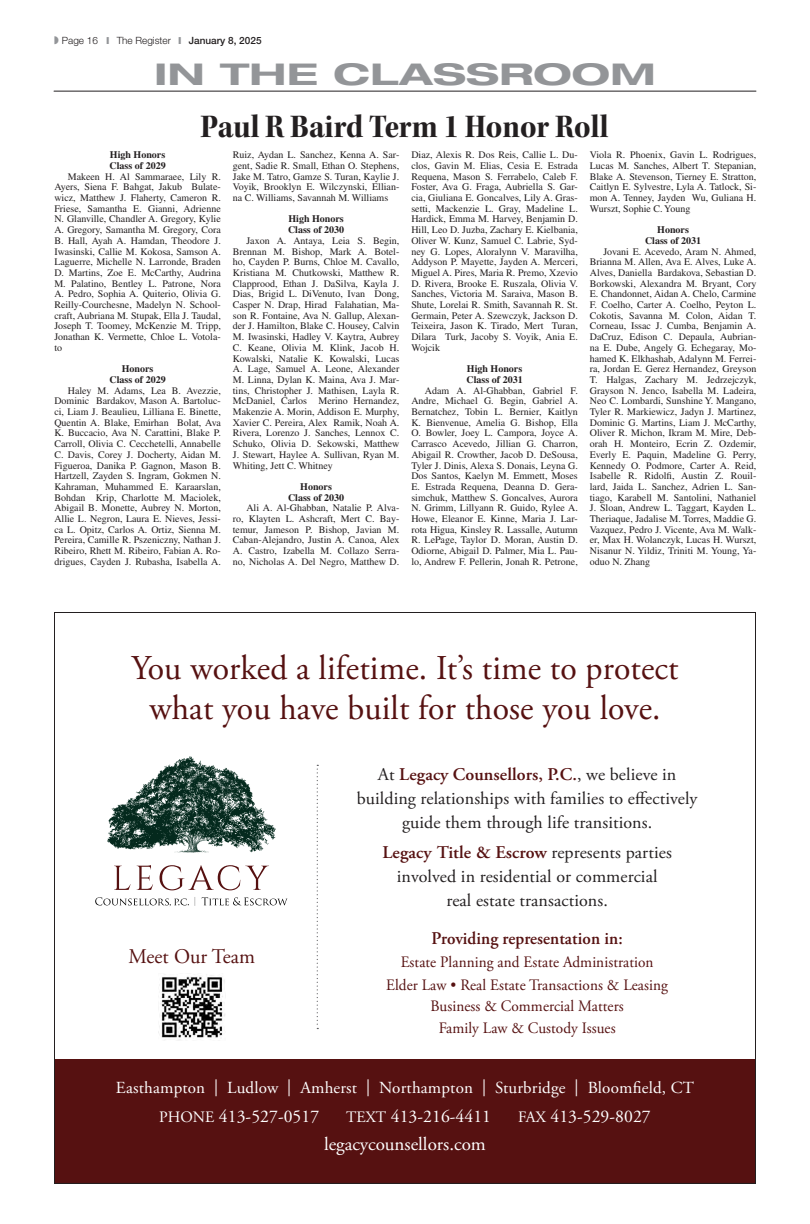
<style>
.page{position:relative;width:810px;height:1224px;background:#fff}
.page>*{position:absolute;margin:0;border:0;box-sizing:border-box;transform-origin:0 0}
.t1{font:34.8px/40.7px "Adobe Garamond Pro";letter-spacing:.005em;color:#561111;text-align:center}
.lr_-_headline{font:34px "Kepler Std Bold Scn Subh";color:#231f20}
.t2{font:700 expanded 30px "Helvetica Neue LT Std";color:#939598;scale:1.35 1}
.t3{font:20.9px "Adobe Garamond Pro";letter-spacing:.005em;color:#561111}
.t4{font:18.9px "Adobe Garamond Pro";color:#fff}
.t5{font:17.9px/23.8px "Adobe Garamond Pro";letter-spacing:.005em;color:#231f20;text-align:center}
.t6{font:17.9px "Adobe Garamond Pro";letter-spacing:.005em;color:#fff}
.t7{font:600 17.9px "Adobe Garamond Pro";letter-spacing:.005em;color:#561111;scale:.96 1}
.t8{font:16.9px "Adobe Garamond Pro";letter-spacing:.01em;color:#fff}
.t9{font:15.9px/22.2px "Adobe Garamond Pro";letter-spacing:.005em;color:#561111;text-align:center;scale:.96 1}
.lr_-_body_text{font:10px/10.7px "Times LT Std";color:#231f20;text-align:justify}
.lr_-_byline_1{font:700 10px "Times LT Std";color:#231f20}
.t10{font:300 10px "Helvetica Neue LT Std";color:#231f20}
.s1{color:#939598}
.s2{font-weight:500}
.s3{font-weight:600;color:#561111}
.s4{font-size:15.9px}
</style>
<div class="page">
<div style="left:54px;top:1060px;width:702px;height:124px;background:#561111"></div>
<svg style="left:114px;top:865px;width:155px;height:25px"></svg>
<svg style="left:107px;top:756px;width:169px;height:97px"></svg>
<svg style="left:202px;top:897px;width:86px;height:8px"></svg>
<svg style="left:95px;top:897px;width:94px;height:9px"></svg>
<img style="left:158px;top:974px;width:67px;height:66px">
<svg style="left:317px;top:765px;width:1px;height:264px"></svg>
<hr style="left:54px;top:91px;width:702px;height:1px;background:#231f20">
<p class="t10" style="left:54px;top:35px;width:209px"><span class="s1">◗</span> Page 16 <span class="s1">❙</span> The Register <span class="s1">❙</span> <span class="s2">January 8, 2025</span></p>
<p class="t2" style="left:154px;top:56px;width:373px">IN THE CLASSROOM</p>
<p class="lr_-_headline" style="left:200px;top:107px;width:410px">Paul R Baird Term 1 Honor Roll</p>
<p class="lr_-_byline_1" style="left:110px;top:149px;width:57px">High Honors</p>
<p class="lr_-_byline_1" style="left:110px;top:160px;width:58px">Class of 2029</p>
<p class="lr_-_body_text" style="left:54px;top:171px;width:168px;text-indent:14px">Makeen H. Al Sammaraee, Lily R.<br>Ayers, Siena F. Bahgat, Jakub Bulate&shy;wicz, Matthew J. Flaherty, Cameron R.<br>Friese, Samantha E. Gianni, Adrienne N. Glanville, Chandler A. Gregory, Kylie A. Gregory, Samantha M. Gregory, Cora B. Hall, Ayah A. Hamdan, Theodore J.<br>Iwasinski, Callie M. Kokosa, Samson A.<br>Laguerre, Michelle N. Larronde, Braden D. Martins, Zoe E. McCarthy, Audrina M. Palatino, Bentley L. Patrone, Nora A. Pedro, Sophia A. Quiterio, Olivia G.<br>Reilly-Courchesne, Madelyn N. School&shy;craft, Aubriana M. Stupak, Ella J. Taudal, Joseph T. Toomey, McKenzie M. Tripp, Jonathan K. Vermette, Chloe L. Votola&shy;to</p>
<p class="lr_-_byline_1" style="left:122px;top:363px;width:33px">Honors</p>
<p class="lr_-_byline_1" style="left:110px;top:374px;width:58px">Class of 2029</p>
<p class="lr_-_body_text" style="left:54px;top:385px;width:168px;text-indent:14px">Haley M. Adams, Lea B. Avezzie, Dominic Bardakov, Mason A. Bartoluc&shy;ci, Liam J. Beaulieu, Lilliana E. Binette, Quentin A. Blake, Emirhan Bolat, Ava K. Buccacio, Ava N. Carattini, Blake P.<br>Carroll, Olivia C. Cecchetelli, Annabelle C. Davis, Corey J. Docherty, Aidan M.<br>Figueroa, Danika P. Gagnon, Mason B.<br>Hartzell, Zayden S. Ingram, Gokmen N.<br>Kahraman, Muhammed E. Karaarslan, Bohdan Krip, Charlotte M. Maciolek, Abigail B. Monette, Aubrey N. Morton, Allie L. Negron, Laura E. Nieves, Jessi&shy;ca L. Opitz, Carlos A. Ortiz, Sienna M.<br>Pereira, Camille R. Pszeniczny, Nathan J.<br>Ribeiro, Rhett M. Ribeiro, Fabian A. Ro&shy;drigues, Cayden J. Rubasha, Isabella A.</p>
<p class="lr_-_body_text" style="left:233px;top:150px;width:168px">Ruiz, Aydan L. Sanchez, Kenna A. Sar&shy;gent, Sadie R. Small, Ethan O. Stephens, Jake M. Tatro, Gamze S. Turan, Kaylie J.<br>Voyik, Brooklyn E. Wilczynski, Ellian&shy;na C. Williams, Savannah M. Williams</p>
<p class="lr_-_byline_1" style="left:288px;top:213px;width:57px">High Honors</p>
<p class="lr_-_byline_1" style="left:288px;top:224px;width:58px">Class of 2030</p>
<p class="lr_-_body_text" style="left:233px;top:235px;width:168px;text-indent:14px">Jaxon A. Antaya, Leia S. Begin, Brennan M. Bishop, Mark A. Botel&shy;ho, Cayden P. Burns, Chloe M. Cavallo, Kristiana M. Chutkowski, Matthew R.<br>Clapprood, Ethan J. DaSilva, Kayla J.<br>Dias, Brigid L. DiVenuto, Ivan Dong, Casper N. Drap, Hirad Falahatian, Ma&shy;son R. Fontaine, Ava N. Gallup, Alexan&shy;der J. Hamilton, Blake C. Housey, Calvin M. Iwasinski, Hadley V. Kaytra, Aubrey C. Keane, Olivia M. Klink, Jacob H.<br>Kowalski, Natalie K. Kowalski, Lucas A. Lage, Samuel A. Leone, Alexander M. Linna, Dylan K. Maina, Ava J. Mar&shy;tins, Christopher J. Mathisen, Layla R.<br>McDaniel, Carlos Merino Hernandez, Makenzie A. Morin, Addison E. Murphy, Xavier C. Pereira, Alex Ramik, Noah A.<br>Rivera, Lorenzo J. Sanches, Lennox C.<br>Schuko, Olivia D. Sekowski, Matthew J. Stewart, Haylee A. Sullivan, Ryan M.<br>Whiting, Jett C. Whitney</p>
<p class="lr_-_byline_1" style="left:300px;top:481px;width:33px">Honors</p>
<p class="lr_-_byline_1" style="left:288px;top:491px;width:58px">Class of 2030</p>
<p class="lr_-_body_text" style="left:233px;top:503px;width:168px;text-indent:14px">Ali A. Al-Ghabban, Natalie P. Alva&shy;ro, Klayten L. Ashcraft, Mert C. Bay&shy;temur, Jameson P. Bishop, Javian M.<br>Caban-Alejandro, Justin A. Canoa, Alex A. Castro, Izabella M. Collazo Serra&shy;no, Nicholas A. Del Negro, Matthew D.</p>
<p class="lr_-_body_text" style="left:411px;top:150px;width:168px">Diaz, Alexis R. Dos Reis, Callie L. Du&shy;clos, Gavin M. Elias, Cesia E. Estrada Requena, Mason S. Ferrabelo, Caleb F.<br>Foster, Ava G. Fraga, Aubriella S. Gar&shy;cia, Giuliana E. Goncalves, Lily A. Gras&shy;setti, Mackenzie L. Gray, Madeline L.<br>Hardick, Emma M. Harvey, Benjamin D.<br>Hill, Leo D. Juzba, Zachary E. Kielbania, Oliver W. Kunz, Samuel C. Labrie, Syd&shy;ney G. Lopes, Aloralynn V. Maravilha, Addyson P. Mayette, Jayden A. Merceri, Miguel A. Pires, Maria R. Premo, Xzevio D. Rivera, Brooke E. Ruszala, Olivia V.<br>Sanches, Victoria M. Saraiva, Mason B.<br>Shute, Lorelai R. Smith, Savannah R. St.<br>Germain, Peter A. Szewczyk, Jackson D.<br>Teixeira, Jason K. Tirado, Mert Turan, Dilara Turk, Jacoby S. Voyik, Ania E.<br>Wojcik</p>
<p class="lr_-_byline_1" style="left:467px;top:363px;width:57px">High Honors</p>
<p class="lr_-_byline_1" style="left:467px;top:374px;width:58px">Class of 2031</p>
<p class="lr_-_body_text" style="left:411px;top:385px;width:168px;text-indent:14px">Adam A. Al-Ghabban, Gabriel F.<br>Andre, Michael G. Begin, Gabriel A.<br>Bernatchez, Tobin L. Bernier, Kaitlyn K. Bienvenue, Amelia G. Bishop, Ella O. Bowler, Joey L. Campora, Joyce A.<br>Carrasco Acevedo, Jillian G. Charron, Abigail R. Crowther, Jacob D. DeSousa, Tyler J. Dinis, Alexa S. Donais, Leyna G.<br>Dos Santos, Kaelyn M. Emmett, Moses E. Estrada Requena, Deanna D. Gera&shy;simchuk, Matthew S. Goncalves, Aurora N. Grimm, Lillyann R. Guido, Rylee A.<br>Howe, Eleanor E. Kinne, Maria J. Lar&shy;rota Higua, Kinsley R. Lassalle, Autumn R. LePage, Taylor D. Moran, Austin D.<br>Odiorne, Abigail D. Palmer, Mia L. Pau&shy;lo, Andrew F. Pellerin, Jonah R. Petrone,</p>
<p class="lr_-_body_text" style="left:590px;top:150px;width:168px">Viola R. Phoenix, Gavin L. Rodrigues, Lucas M. Sanches, Albert T. Stepanian, Blake A. Stevenson, Tierney E. Stratton, Caitlyn E. Sylvestre, Lyla A. Tatlock, Si&shy;mon A. Tenney, Jayden Wu, Guliana H.<br>Wurszt, Sophie C. Young</p>
<p class="lr_-_byline_1" style="left:657px;top:224px;width:33px">Honors</p>
<p class="lr_-_byline_1" style="left:645px;top:235px;width:58px">Class of 2031</p>
<p class="lr_-_body_text" style="left:590px;top:246px;width:168px;text-indent:14px">Jovani E. Acevedo, Aram N. Ahmed, Brianna M. Allen, Ava E. Alves, Luke A.<br>Alves, Daniella Bardakova, Sebastian D.<br>Borkowski, Alexandra M. Bryant, Cory E. Chandonnet, Aidan A. Chelo, Carmine F. Coelho, Carter A. Coelho, Peyton L.<br>Cokotis, Savanna M. Colon, Aidan T.<br>Corneau, Issac J. Cumba, Benjamin A.<br>DaCruz, Edison C. Depaula, Aubrian&shy;na E. Dube, Angely G. Echegaray, Mo&shy;hamed K. Elkhashab, Adalynn M. Ferrei&shy;ra, Jordan E. Gerez Hernandez, Greyson T. Halgas, Zachary M. Jedrzejczyk, Grayson N. Jenco, Isabella M. Ladeira, Neo C. Lombardi, Sunshine Y. Mangano, Tyler R. Markiewicz, Jadyn J. Martinez, Dominic G. Martins, Liam J. McCarthy, Oliver R. Michon, Ikram M. Mire, Deb&shy;orah H. Monteiro, Ecrin Z. Ozdemir, Everly E. Paquin, Madeline G. Perry, Kennedy O. Podmore, Carter A. Reid, Isabelle R. Ridolfi, Austin Z. Rouil&shy;lard, Jaida L. Sanchez, Adrien L. San&shy;tiago, Karabell M. Santolini, Nathaniel J. Sloan, Andrew L. Taggart, Kayden L.<br>Theriaque, Jadalise M. Torres, Maddie G.<br>Vazquez, Pedro J. Vicente, Ava M. Walk&shy;er, Max H. Wolanczyk, Lucas H. Wurszt, Nisanur N. Yildiz, Triniti M. Young, Ya&shy;oduo N. Zhang</p>
<p class="t1" style="left:131px;top:649px;width:549px">You worked a lifetime. It’s time to protect what you have built for those you love.</p>
<p class="t3" style="left:128px;top:944px;width:128px">Meet Our Team</p>
<p class="t5" style="left:357px;top:763px;width:342px">At <span class="s3">Legacy Counsellors, P.C.</span>, we believe in building relationships with families to effectively guide them through life transitions.</p>
<p class="t5" style="left:382px;top:841px;width:291px"><span class="s3">Legacy Title &amp; Escrow</span> represents parties involved in residential or commercial real estate transactions.</p>
<p class="t7" style="left:432px;top:928px;width:201px">Providing representation in:</p>
<p class="t9" style="left:386px;top:951px;width:295px">Estate Planning and Estate Administration Elder Law • Real Estate Transactions &amp; Leasing Business &amp; Commercial Matters<br>Family Law &amp; Custody Issues</p>
<p class="t8" style="left:116px;top:1078px;width:579px">Easthampton | Ludlow | Amherst | Northampton | Sturbridge | Bloomfield, CT</p>
<p class="t6" style="left:159px;top:1106px;width:162px"><span class="s4">PHONE</span> 413-527-0517</p>
<p class="t6" style="left:346px;top:1106px;width:146px"><span class="s4">TEXT</span> 413-216-4411</p>
<p class="t6" style="left:518px;top:1106px;width:134px"><span class="s4">FAX</span> 413-529-8027</p>
<p class="t4" style="left:324px;top:1133px;width:163px">legacycounsellors.com</p>
</div>
